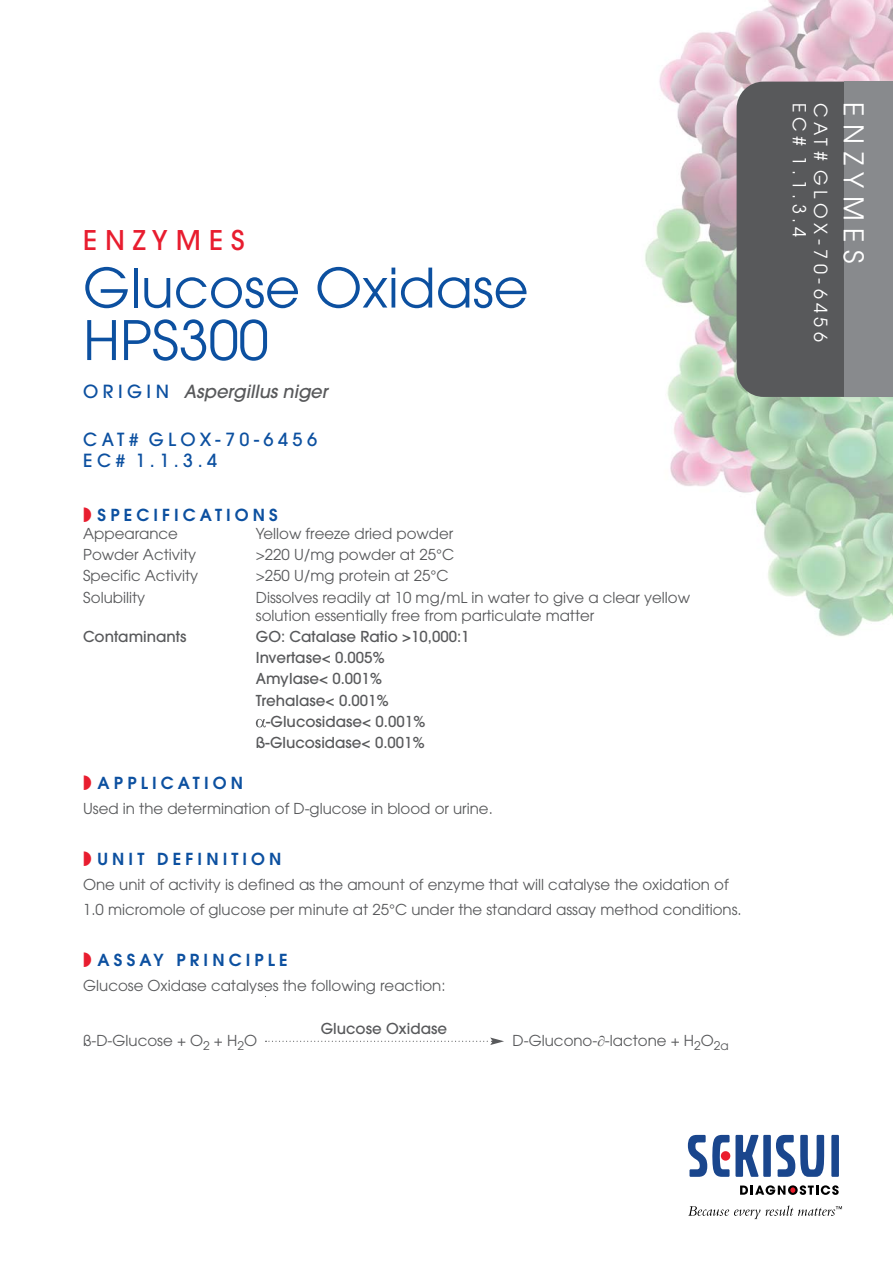
<style>
.page{position:relative;width:893px;height:1263px;background:#fff}
.page>*{position:absolute;margin:0;border:0;box-sizing:border-box;transform-origin:0 0}
.t1{font:54px/52.5px "ITC Avant Garde Std";color:#0c50a0}
.t2{font:500 27px "ITC Avant Garde Std";color:#e81d2f}
.t3{font:27px "ITC Avant Garde Std";color:#fff}
.t4{font:18px/21.6px "ITC Avant Garde Std";letter-spacing:.25em;color:#fff}
.t5{font:500 18px/21.6px "ITC Avant Garde Std";letter-spacing:.25em;color:#0c50a0}
.t6{font:italic 500 18px "ITC Avant Garde Std";color:#58595b}
.t7{font:600 16.5px "ITC Avant Garde Std";letter-spacing:.25em;color:#0c50a0}
.t8{font:15px/18px "ITC Avant Garde Std";color:#58595b}
.t9{font:500 15px "ITC Avant Garde Std";color:#58595b}
.s1{font-style:normal;color:#0c50a0}
</style>
<div class="page">
<img style="left:645px;top:0;width:248px;height:636px">
<svg style="left:256px;top:719px;width:10px;height:8px"></svg>
<div style="left:737px;top:82px;width:107px;height:315px;background:#58595b"></div>
<div style="left:844px;top:82px;width:49px;height:315px;background:#888a8d"></div>
<svg style="left:266px;top:1037px;width:238px;height:8px"></svg>
<svg style="left:688px;top:1205px;width:154px;height:14px"></svg>
<div style="left:763px;top:1135px;width:8px;height:42px;background:#1a468d"></div>
<div style="left:831px;top:1135px;width:8px;height:42px;background:#1a468d"></div>
<svg style="left:776px;top:1135px;width:48px;height:42px"></svg>
<svg style="left:688px;top:1135px;width:70px;height:42px"></svg>
<div style="left:721px;top:1151px;width:9px;height:10px;background:#eb1d2d;border-radius:50%"></div>
<svg style="left:740px;top:1185px;width:99px;height:10px"></svg>
<h2 class="t2" style="left:83px;top:223px;width:163px">E N Z Y M E S</h2>
<h1 class="t1" style="left:83px;top:261px;width:447px">Glucose Oxidase<br>HPS300</h1>
<p class="t6" style="left:83px;top:380px;width:246px"><span class="s1">O R I G I N</span> Aspergillus niger</p>
<p class="t5" style="left:83px;top:428px;width:235px">CAT# GLOX-70-6456<br>EC# 1.1.3.4</p>
<p class="t7" style="left:98px;top:504px;width:182px">SPECIFICATIONS</p>
<p class="t8" style="left:83px;top:524px;width:96px">Appearance</p>
<p class="t8" style="left:256px;top:524px;width:199px">Yellow freeze dried powder</p>
<p class="t8" style="left:83px;top:545px;width:115px">Powder Activity</p>
<p class="t8" style="left:256px;top:545px;width:200px">&gt;220 U/mg powder at 25°C</p>
<p class="t8" style="left:83px;top:567px;width:117px">Specific Activity</p>
<p class="t8" style="left:256px;top:567px;width:194px">&gt;250 U/mg protein at 25°C</p>
<p class="t8" style="left:83px;top:588px;width:64px">Solubility</p>
<p class="t8" style="left:256px;top:588px;width:436px">Dissolves readily at 10 mg/mL in water to give a clear yellow solution essentially free from particulate matter</p>
<p class="t9" style="left:83px;top:627px;width:105px">Contaminants</p>
<p class="t9" style="left:256px;top:627px;width:215px">GO: Catalase Ratio &gt;10,000:1</p>
<p class="t9" style="left:256px;top:648px;width:131px">Invertase&lt; 0.005%</p>
<p class="t9" style="left:256px;top:669px;width:128px">Amylase&lt; 0.001%</p>
<p class="t9" style="left:256px;top:690px;width:135px">Trehalase&lt; 0.001%</p>
<p class="t9" style="left:266px;top:712px;width:161px">-Glucosidase&lt; 0.001%</p>
<p class="t9" style="left:256px;top:733px;width:171px">ß-Glucosidase&lt; 0.001%</p>
<p class="t7" style="left:98px;top:773px;width:147px">APPLICATION</p>
<p class="t8" style="left:83px;top:799px;width:411px">Used in the determination of D-glucose in blood or urine.</p>
<p class="t7" style="left:98px;top:848px;width:185px">UNIT DEFINITION</p>
<p class="t8" style="left:83px;top:872px;width:660px;line-height:24.6px">One unit of activity is defined as the amount of enzyme that will catalyse the oxidation of<br>1.0 micromole of glucose per minute at 25°C under the standard assay method conditions.</p>
<p class="t7" style="left:98px;top:949px;width:192px">ASSAY PRINCIPLE</p>
<p class="t8" style="left:83px;top:976px;width:364px">Glucose Oxidase catalyses the following reaction:</p>
<p class="t9" style="left:321px;top:1018px;width:128px">Glucose Oxidase</p>
<p class="t8" style="left:83px;top:1031px;width:175px">ß-D-Glucose + O<sub>2</sub> + H<sub>2</sub>O</p>
<p class="t8" style="left:513px;top:1031px;width:218px">D-Glucono-∂-lactone + H<sub>2</sub>O<sub>2a</sub></p>
<p class="t4" style="left:832px;top:103px;width:240px;rotate:90deg">CAT# GLOX-70-6456<br>EC# 1.1.3.4</p>
<h2 class="t3" style="left:870px;top:102px;width:163px;rotate:90deg">E N Z Y M E S</h2>
</div>
